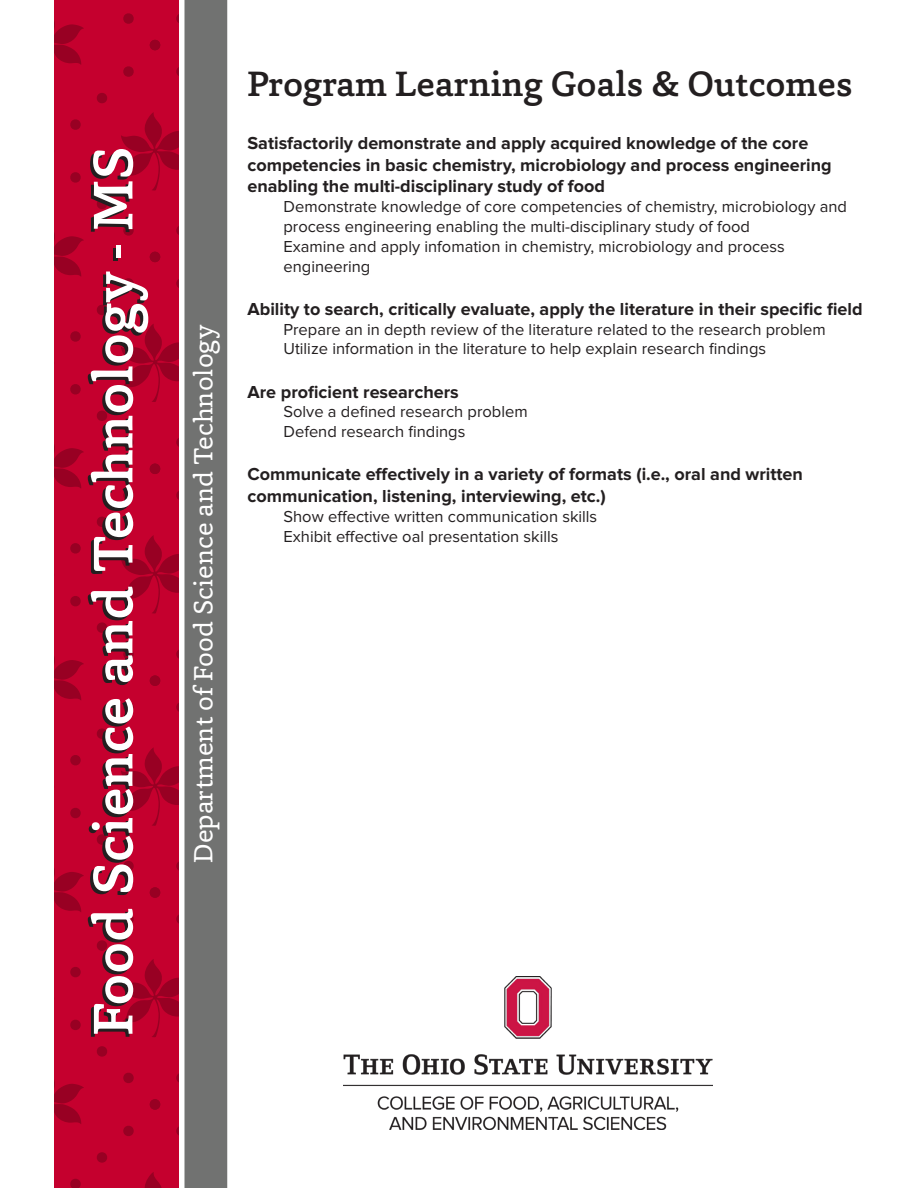
<style>
.page{position:relative;width:918px;height:1188px;background:#fff}
.page>*{position:absolute;margin:0;border:0;box-sizing:border-box;transform-origin:0 0}
.t1{font:500 57px "Capita";color:#fff}
.t2{font:500 36px "Capita";color:#231f20}
.t3{font:27px "Capita";color:#fff}
.Outcome_Statement{font:700 18px/21.6px "Proxima Nova";color:#231f20}
.Indented_Text{font:16.5px/19.8px "Proxima Nova";color:#231f20}
</style>
<div class="page">
<img style="left:344px;top:977px;width:369px;height:152px">
<svg style="left:54px;top:0;width:124px;height:1188px;background:#bf002c"></svg>
<div style="left:185px;top:1px;width:41px;height:1186px;background:#717271"></div>
<div style="left:184px;top:0;width:43px;height:1188px;border:2px solid #717271"></div>
<p class="t1" style="left:76px;top:1035px;width:890px;rotate:-90deg">Food Science and Technology - MS</p>
<p class="t3" style="left:186px;top:863px;width:539px;rotate:-90deg">Department of Food Science and Technology</p>
<p class="t2" style="left:248px;top:60px;width:607px">Program Learning Goals &amp; Outcomes</p>
<p class="Outcome_Statement" style="left:248px;top:133px;width:586px">Satisfactorily demonstrate and apply acquired knowledge of the core competencies in basic chemistry, microbiology and process engineering enabling the multi-disciplinary study of food</p>
<p class="Indented_Text" style="left:284px;top:197px;width:565px">Demonstrate knowledge of core competencies of chemistry, microbiology and process engineering enabling the multi-disciplinary study of food</p>
<p class="Indented_Text" style="left:284px;top:237px;width:503px">Examine and apply infomation in chemistry, microbiology and process engineering</p>
<p class="Outcome_Statement" style="left:248px;top:298px;width:617px">Ability to search, critically evaluate, apply the literature in their specific field</p>
<p class="Indented_Text" style="left:284px;top:319px;width:544px">Prepare an in depth review of the literature related to the research problem</p>
<p class="Indented_Text" style="left:284px;top:339px;width:484px">Utilize information in the literature to help explain research findings</p>
<p class="Outcome_Statement" style="left:248px;top:381px;width:213px">Are proficient researchers</p>
<p class="Indented_Text" style="left:284px;top:402px;width:246px">Solve a defined research problem</p>
<p class="Indented_Text" style="left:284px;top:422px;width:183px">Defend research findings</p>
<p class="Outcome_Statement" style="left:248px;top:464px;width:557px">Communicate effectively in a variety of formats (i.e., oral and written communication, listening, interviewing, etc.)</p>
<p class="Indented_Text" style="left:284px;top:507px;width:315px">Show effective written communication skills</p>
<p class="Indented_Text" style="left:284px;top:526px;width:277px">Exhibit effective oal presentation skills</p>
</div>
